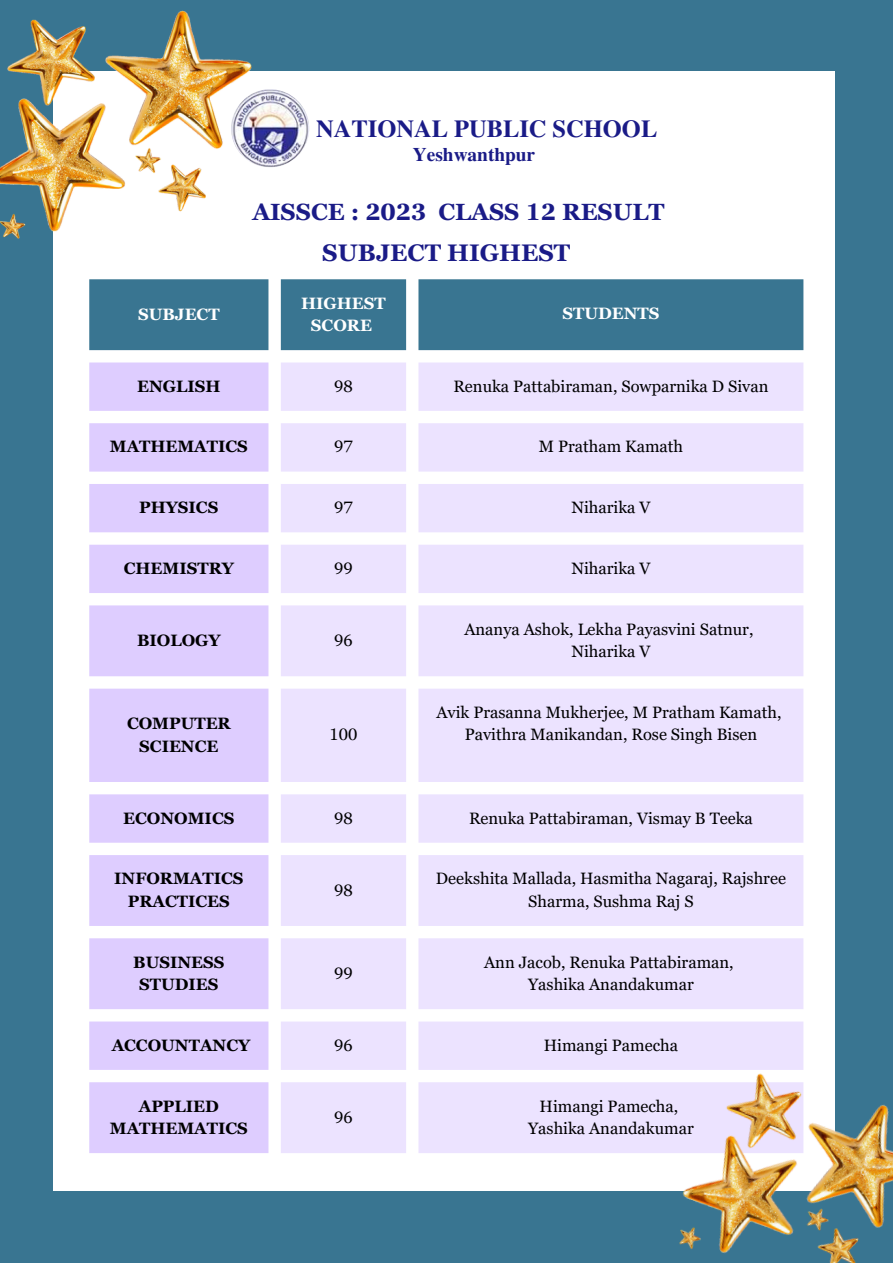
<style>
.page{position:relative;width:893px;height:1264px;background:#fff}
.page>*{position:absolute;margin:0;border:0;box-sizing:border-box;transform-origin:0 0}
.t1{font:700 24.45px "Te X Gyre Termes";color:#1a1b87}
.t2{font:700 24px "Georgia Pro";color:#1a1b87}
.t3{font:700 23.4px "Georgia Pro";color:#1a1b87}
.t4{font:700 19.35px "Te X Gyre Termes";color:#1a1b87}
.t5{font:16.5px/22.5px "Georgia Pro";color:#000;text-align:center}
.t6{font:700 16.5px/22.5px "Georgia Pro";color:#000;text-align:center}
.t7{font:700 16.5px/22.5px "Georgia Pro";color:#fff;text-align:center}
</style>
<div class="page">
<div style="left:0;top:0;width:892px;height:1262px;background:#397591"></div>
<div style="left:53px;top:71px;width:781px;height:1119px;background:#fff"></div>
<div style="left:89px;top:279px;width:714px;height:71px;background:#397591"></div>
<svg style="left:89px;top:362px;width:179px;height:791px;fill:#decdff"></svg>
<svg style="left:281px;top:362px;width:522px;height:791px;fill:#ece3ff"></svg>
<img style="left:0;top:10px;width:307px;height:280px">
<img style="left:610px;top:1011px;width:282px;height:251px">
<img style="left:231px;top:89px;width:78px;height:78px;border-radius:50%">
<p class="t1" style="left:316px;top:110px;width:342px">NATIONAL PUBLIC SCHOOL</p>
<p class="t4" style="left:413px;top:139px;width:124px">Yeshwanthpur</p>
<p class="t3" style="left:252px;top:199px;width:414px">AISSCE : 2023 CLASS 12 RESULT</p>
<p class="t2" style="left:322px;top:239px;width:249px">SUBJECT HIGHEST</p>
<p class="t7" style="left:138px;top:303px;width:83px">SUBJECT</p>
<p class="t7" style="left:301px;top:291px;width:86px">HIGHEST<br>SCORE</p>
<p class="t7" style="left:562px;top:301px;width:99px">STUDENTS</p>
<p class="t6" style="left:137px;top:375px;width:85px">ENGLISH</p>
<p class="t5" style="left:334px;top:375px;width:20px">98</p>
<p class="t5" style="left:453px;top:375px;width:316px">Renuka Pattabiraman, Sowparnika D Sivan</p>
<p class="t6" style="left:110px;top:435px;width:139px">MATHEMATICS</p>
<p class="t5" style="left:334px;top:435px;width:20px">97</p>
<p class="t5" style="left:538px;top:435px;width:146px">M Pratham Kamath</p>
<p class="t6" style="left:139px;top:496px;width:81px">PHYSICS</p>
<p class="t5" style="left:334px;top:496px;width:20px">97</p>
<p class="t5" style="left:571px;top:496px;width:81px">Niharika V</p>
<p class="t6" style="left:124px;top:557px;width:112px">CHEMISTRY</p>
<p class="t5" style="left:334px;top:557px;width:20px">99</p>
<p class="t5" style="left:571px;top:557px;width:81px">Niharika V</p>
<p class="t6" style="left:137px;top:629px;width:85px">BIOLOGY</p>
<p class="t5" style="left:334px;top:629px;width:20px">96</p>
<p class="t6" style="left:127px;top:712px;width:105px">COMPUTER<br>SCIENCE</p>
<p class="t5" style="left:329px;top:723px;width:29px">100</p>
<p class="t5" style="left:464px;top:617px;width:290px">Ananya Ashok, Lekha Payasvini Satnur,</p>
<p class="t5" style="left:571px;top:640px;width:81px">Niharika V</p>
<p class="t5" style="left:436px;top:701px;width:346px">Avik Prasanna Mukherjee, M Pratham Kamath,</p>
<p class="t5" style="left:464px;top:723px;width:294px">Pavithra Manikandan, Rose Singh Bisen</p>
<p class="t6" style="left:123px;top:806px;width:113px">ECONOMICS</p>
<p class="t5" style="left:334px;top:806px;width:20px">98</p>
<p class="t5" style="left:469px;top:806px;width:285px">Renuka Pattabiraman, Vismay B Teeka</p>
<p class="t6" style="left:114px;top:867px;width:131px">INFORMATICS<br>PRACTICES</p>
<p class="t5" style="left:334px;top:878px;width:20px">98</p>
<p class="t5" style="left:436px;top:867px;width:351px">Deekshita Mallada, Hasmitha Nagaraj, Rajshree<br>Sharma, Sushma Raj S</p>
<p class="t6" style="left:133px;top:950px;width:93px">BUSINESS<br>STUDIES</p>
<p class="t5" style="left:334px;top:961px;width:20px">99</p>
<p class="t5" style="left:484px;top:950px;width:251px">Ann Jacob, Renuka Pattabiraman,</p>
<p class="t5" style="left:528px;top:973px;width:167px">Yashika Anandakumar</p>
<p class="t6" style="left:112px;top:1033px;width:140px">ACCOUNTANCY</p>
<p class="t5" style="left:334px;top:1033px;width:20px">96</p>
<p class="t5" style="left:543px;top:1033px;width:136px">Himangi Pamecha</p>
<p class="t6" style="left:110px;top:1094px;width:139px">APPLIED<br>MATHEMATICS</p>
<p class="t5" style="left:334px;top:1105px;width:20px">96</p>
<p class="t5" style="left:539px;top:1094px;width:140px">Himangi Pamecha,</p>
<p class="t5" style="left:528px;top:1116px;width:167px">Yashika Anandakumar</p>
</div>
